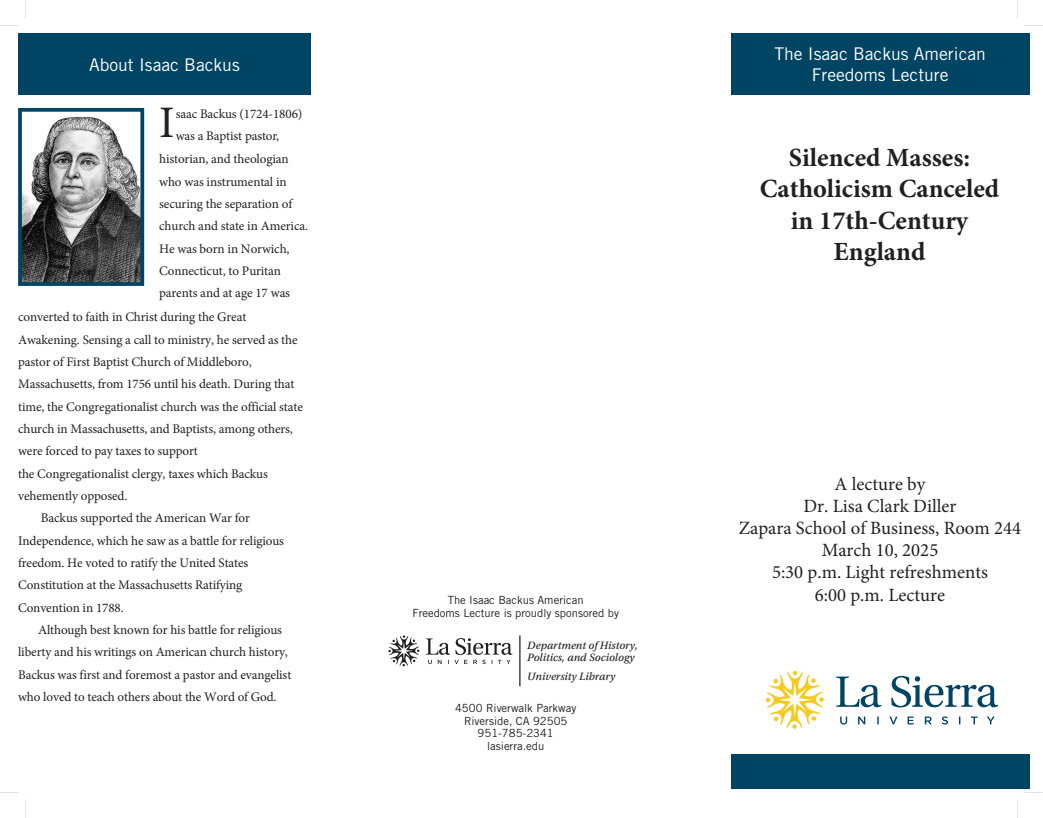
<style>
.page{position:relative;width:1043px;height:818px;background:#fff}
.page>*{position:absolute;margin:0;border:0;box-sizing:border-box;transform-origin:0 0}
.t1{font:45px "Minion Pro";color:#231f20}
.t2{font:700 26.25px/31.5px "Minion Pro";color:#231f20;text-align:center}
.t3{font:18.75px/22.1px "Minion Pro";color:#231f20;text-align:center}
.t4{font:17.5px/21px "Trade Gothic LT Std";color:#fff;text-align:center}
.t5{font:13.12px/22.2px "Minion Pro";letter-spacing:-.01em;color:#231f20}
.t6{font:11.25px/12.5px "Trade Gothic LT Std";color:#231f20;text-align:center}
.t7{font:11.25px/12.5px "Utopia Std Capt It";color:#231f20}
</style>
<div class="page">
<div style="left:731px;top:34px;width:298px;height:61px;background:#004464"></div>
<div style="left:731px;top:754px;width:298px;height:34px;background:#004464"></div>
<svg style="left:766px;top:670px;width:57px;height:58px"></svg>
<svg style="left:836px;top:676px;width:162px;height:48px"></svg>
<svg style="left:388px;top:635px;width:31px;height:31px"></svg>
<svg style="left:426px;top:638px;width:86px;height:26px"></svg>
<div style="left:18px;top:34px;width:293px;height:61px;background:#004464"></div>
<img style="left:23px;top:116px;width:116px;height:165px">
<div style="left:18px;top:108px;width:126px;height:178px;border:4px solid #004464"></div>
<hr style="left:519px;top:635px;width:1px;height:51px;background:#231f20">
<div style="left:514px;top:2px;width:14px;height:14px;border:2px solid #fff;border-radius:50%"></div>
<div style="left:514px;top:801px;width:14px;height:14px;border:2px solid #fff;border-radius:50%"></div>
<h3 class="t4" style="left:89px;top:54px;width:152px">About Isaac Backus</h3>
<h1 class="t1" style="left:159px;top:93px;width:17px">I</h1>
<p class="t5" style="left:176px;top:102px;width:128px">saac Backus (1724-1806) was a Baptist pastor,</p>
<p class="t5" style="left:159px;top:148px;width:150px">historian, and theologian who was instrumental in securing the separation of church and state in America.<br>He was born in Norwich,<br>Connecticut, to Puritan parents and at age 17 was</p>
<p class="t5" style="left:18px;top:306px;width:230px">converted to faith in Christ during the Great</p>
<p class="t5" style="left:18px;top:328px;width:281px">Awakening. Sensing a call to ministry, he served as the</p>
<p class="t5" style="left:18px;top:351px;width:235px">pastor of First Baptist Church of Middleboro,</p>
<p class="t5" style="left:18px;top:373px;width:278px">Massachusetts, from 1756 until his death. During that</p>
<p class="t5" style="left:18px;top:395px;width:286px">time, the Congregationalist church was the official state</p>
<p class="t5" style="left:18px;top:418px;width:276px">church in Massachusetts, and Baptists, among others,</p>
<p class="t5" style="left:18px;top:440px;width:181px">were forced to pay taxes to support</p>
<p class="t5" style="left:18px;top:462px;width:251px">the Congregationalist clergy, taxes which Backus</p>
<p class="t5" style="left:18px;top:485px;width:111px">vehemently opposed.</p>
<p class="t5" style="left:41px;top:507px;width:211px">Backus supported the American War for</p>
<p class="t5" style="left:18px;top:529px;width:267px">Independence, which he saw as a battle for religious</p>
<p class="t5" style="left:18px;top:551px;width:232px">freedom. He voted to ratify the United States</p>
<p class="t5" style="left:18px;top:574px;width:226px">Constitution at the Massachusetts Ratifying</p>
<p class="t5" style="left:18px;top:596px;width:107px">Convention in 1788.</p>
<p class="t5" style="left:38px;top:618px;width:245px">Although best known for his battle for religious</p>
<p class="t5" style="left:18px;top:641px;width:271px">liberty and his writings on American church history,</p>
<p class="t5" style="left:18px;top:663px;width:275px">Backus was first and foremost a pastor and evangelist</p>
<p class="t5" style="left:18px;top:685px;width:260px">who loved to teach others about the Word of God.</p>
<p class="t6" style="left:412px;top:592px;width:208px;line-height:13.5px">The Isaac Backus American<br>Freedoms Lecture is proudly sponsored by</p>
<p class="t7" style="left:527px;top:639px;width:112px">Department of History,<br>Politics, and Sociology</p>
<p class="t7" style="left:527px;top:670px;width:89px">University Library</p>
<p class="t6" style="left:455px;top:701px;width:123px">4500 Riverwalk Parkway<br>Riverside, CA 92505<br>951-785-2341 lasierra.edu</p>
<h3 class="t4" style="left:774px;top:43px;width:213px">The Isaac Backus American<br>Freedoms Lecture</h3>
<h2 class="t2" style="left:760px;top:141px;width:241px">Silenced Masses:<br>Catholicism Canceled in 17th-Century<br>England</h2>
<h3 class="t3" style="left:739px;top:472px;width:284px">A lecture by<br>Dr. Lisa Clark Diller<br>Zapara School of Business, Room 244<br>March 10, 2025<br>5:30 p.m. Light refreshments<br>6:00 p.m. Lecture</h3>
</div>
